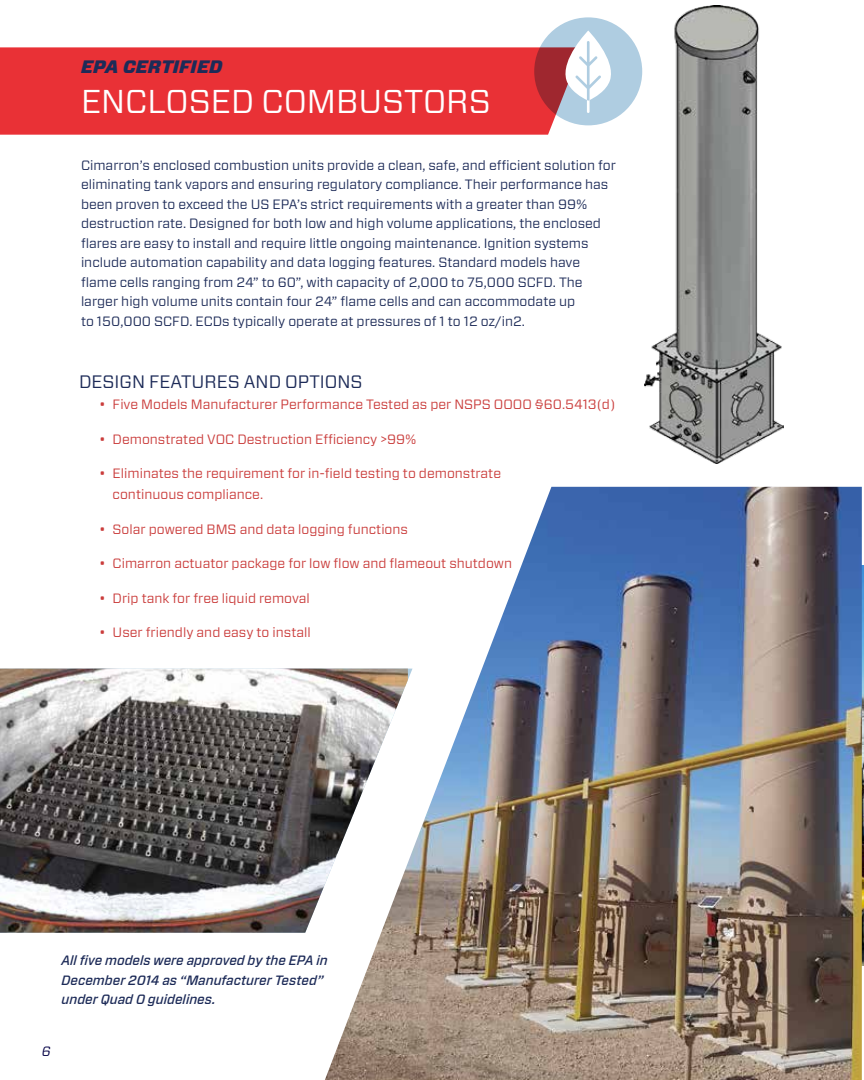
<style>
.page{position:relative;width:864px;height:1080px;background:#fff}
.page>*{position:absolute;margin:0;border:0;box-sizing:border-box;transform-origin:0 0}
.t1{font:33px "Forza";color:#fff}
.t2{font:18px "Forza";color:#1d2b58}
.t3{font:italic 900 18px "Forza";color:#1d2b58}
.t4{font:13.5px/19.5px "Forza";color:#1d2b58}
.t5{font:13.5px/21px "Forza";color:#ca3c3b}
.t6{font:italic 500 13.5px/19.5px "Forza";color:#1d2b58}
.t7{font:italic 13.5px "Forza";color:#070448}
</style>
<div class="page">
<img style="left:862px;top:565px;width:2px;height:401px">
<img style="left:644px;top:5px;width:139px;height:458px">
<div style="left:0;top:47px;width:581px;height:88px;background:#e93136"></div>
<svg style="left:534px;top:17px;width:108px;height:108px;fill:#afcde1"></svg>
<svg style="left:560px;top:31px;width:57px;height:82px"></svg>
<img style="left:325px;top:487px;width:537px;height:593px">
<img style="left:0;top:669px;width:408px;height:264px">
<h2 class="t3" style="left:81px;top:56px;width:143px">EPA CERTIFIED</h2>
<h1 class="t1" style="left:81px;top:79px;width:411px">ENCLOSED COMBUSTORS</h1>
<p class="t4" style="left:81px;top:155px;width:537px">Cimarron’s enclosed combustion units provide a clean, safe, and efficient solution for eliminating tank vapors and ensuring regulatory compliance. Their performance has been proven to exceed the US EPA’s strict requirements with a greater than 99% destruction rate. Designed for both low and high volume applications, the enclosed flares are easy to install and require little ongoing maintenance. Ignition systems include automation capability and data logging features. Standard models have flame cells ranging from 24” to 60”, with capacity of 2,000 to 75,000 SCFD. The larger high volume units contain four 24” flame cells and can accommodate up<br>to 150,000 SCFD. ECDs typically operate at pressures of 1 to 12 oz/in2.</p>
<h2 class="t2" style="left:79px;top:370px;width:285px">DESIGN FEATURES AND OPTIONS</h2>
<p class="t5" style="left:99px;top:394px;width:517px">• Five Models Manufacturer Performance Tested as per NSPS OOOO §60.5413(d)</p>
<p class="t5" style="left:99px;top:428px;width:319px">• Demonstrated VOC Destruction Efficiency &gt;99%</p>
<p class="t5" style="left:113px;top:463px;width:390px;text-indent:-13px">• Eliminates the requirement for in-field testing to demonstrate continuous compliance.</p>
<p class="t5" style="left:99px;top:518px;width:310px">• Solar powered BMS and data logging functions</p>
<p class="t5" style="left:99px;top:553px;width:414px">• Cimarron actuator package for low flow and flameout shutdown</p>
<p class="t5" style="left:99px;top:587px;width:212px">• Drip tank for free liquid removal</p>
<p class="t5" style="left:99px;top:622px;width:213px">• User friendly and easy to install</p>
<p class="t6" style="left:62px;top:951px;width:268px">All five models were approved by the EPA in<br>December 2014 as “Manufacturer Tested” under Quad O guidelines.</p>
<p class="t7" style="left:41px;top:1042px;width:14px">6</p>
</div>
